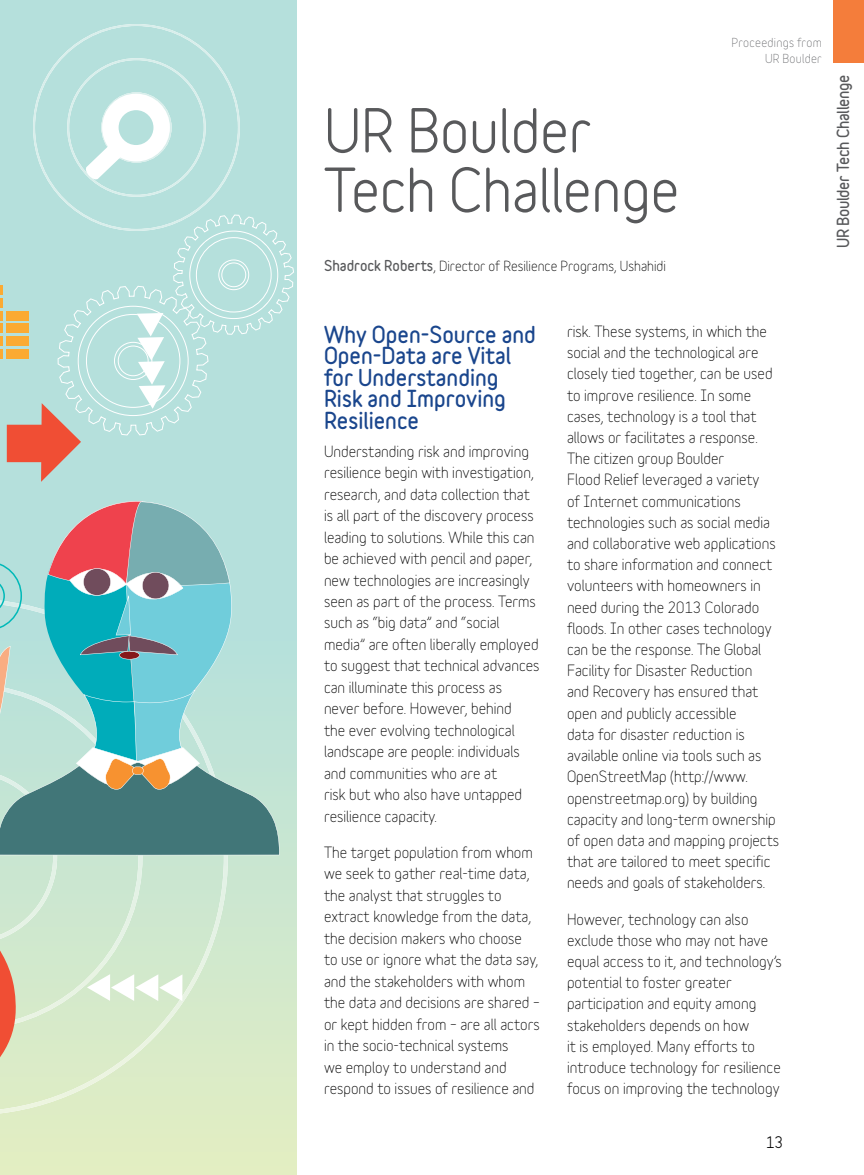
<style>
.page{position:relative;width:864px;height:1175px;background:#fff}
.page>*{position:absolute;margin:0;border:0;box-sizing:border-box;transform-origin:0 0}
.t1{font:700 57px/59.4px "Variable";letter-spacing:-.01em;color:#58595b}
.t2{font:900 21px/21.5px "Variable";color:#1a468d}
.t3{font:15px/21.1px "Variable";color:#000}
.t4{font:900 15px "Variable";letter-spacing:-.02em;color:#58595b}
.t5{font:700 15px "Variable";color:#000}
.t6{font:13.5px "Variable";color:#000}
.t7{font:12px/16.5px "Variable";letter-spacing:.02em;color:#6d6e71;text-align:right}
.s1{font-weight:900;color:#58595b}
</style>
<div class="page">
<div style="left:833px;top:0;width:31px;height:63px;background:#f47d3b"></div>
<svg style="left:0;top:0;width:297px;height:1174px;background:#c8e6d0"></svg>
<svg style="left:33px;top:24px;width:207px;height:190px;background:#b7e0dd"></svg>
<svg style="left:233px;top:501px;width:47px;height:354px;background:#a7d1cb"></svg>
<svg style="left:0;top:493px;width:233px;height:611px;background:#a4c8bd"></svg>
<svg style="left:67px;top:58px;width:139px;height:139px"></svg>
<svg style="left:0;top:214px;width:294px;height:268px;background:#bcdbd5"></svg>
<h1 class="t1" style="left:324px;top:107px;width:357px">UR Boulder<br>Tech Challenge</h1>
<p class="t6" style="left:324px;top:261px;width:343px"><span class="s1">Shadrock Roberts</span>, Director of Resilience Programs, Ushahidi</p>
<p class="t7" style="left:732px;top:35px;width:92px">Proceedings from<br>UR Boulder</p>
<p class="t4" style="left:837px;top:248px;width:175px;rotate:-90deg">UR Boulder Tech Challenge</p>
<h2 class="t2" style="left:324px;top:325px;width:213px">Why Open-Source and<br>Open-Data are Vital for Understanding<br>Risk and Improving<br>Resilience</h2>
<p class="t3" style="left:324px;top:442px;width:217px">Understanding risk and improving resilience begin with investigation, research, and data collection that is all part of the discovery process leading to solutions. While this can be achieved with pencil and paper, new technologies are increasingly seen as part of the process. Terms such as “big data” and “social media” are often liberally employed to suggest that technical advances can illuminate this process as never before. However, behind<br>the ever evolving technological landscape are people: individuals and communities who are at<br>risk but who also have untapped resilience capacity.</p>
<p class="t3" style="left:324px;top:843px;width:217px">The target population from whom we seek to gather real-time data, the analyst that struggles to extract knowledge from the data, the decision makers who choose<br>to use or ignore what the data say, and the stakeholders with whom the data and decisions are shared – or kept hidden from – are all actors in the socio-technical systems<br>we employ to understand and respond to issues of resilience and</p>
<p class="t3" style="left:567px;top:322px;width:214px">risk. These systems, in which the social and the technological are closely tied together, can be used to improve resilience. In some cases, technology is a tool that allows or facilitates a response.<br>The citizen group Boulder<br>Flood Relief leveraged a variety<br>of Internet communications technologies such as social media and collaborative web applications to share information and connect volunteers with homeowners in need during the 2013 Colorado floods. In other cases technology can be the response. The Global<br>Facility for Disaster Reduction<br>and Recovery has ensured that open and publicly accessible<br>data for disaster reduction is available online via tools such as<br>OpenStreetMap (http://www. openstreetmap.org) by building capacity and long-term ownership of open data and mapping projects that are tailored to meet specific needs and goals of stakeholders.</p>
<p class="t3" style="left:567px;top:910px;width:216px">However, technology can also exclude those who may not have equal access to it, and technology’s potential to foster greater participation and equity among stakeholders depends on how<br>it is employed. Many efforts to introduce technology for resilience focus on improving the technology</p>
<p class="t5" style="left:766px;top:1135px;width:19px">13</p>
</div>
